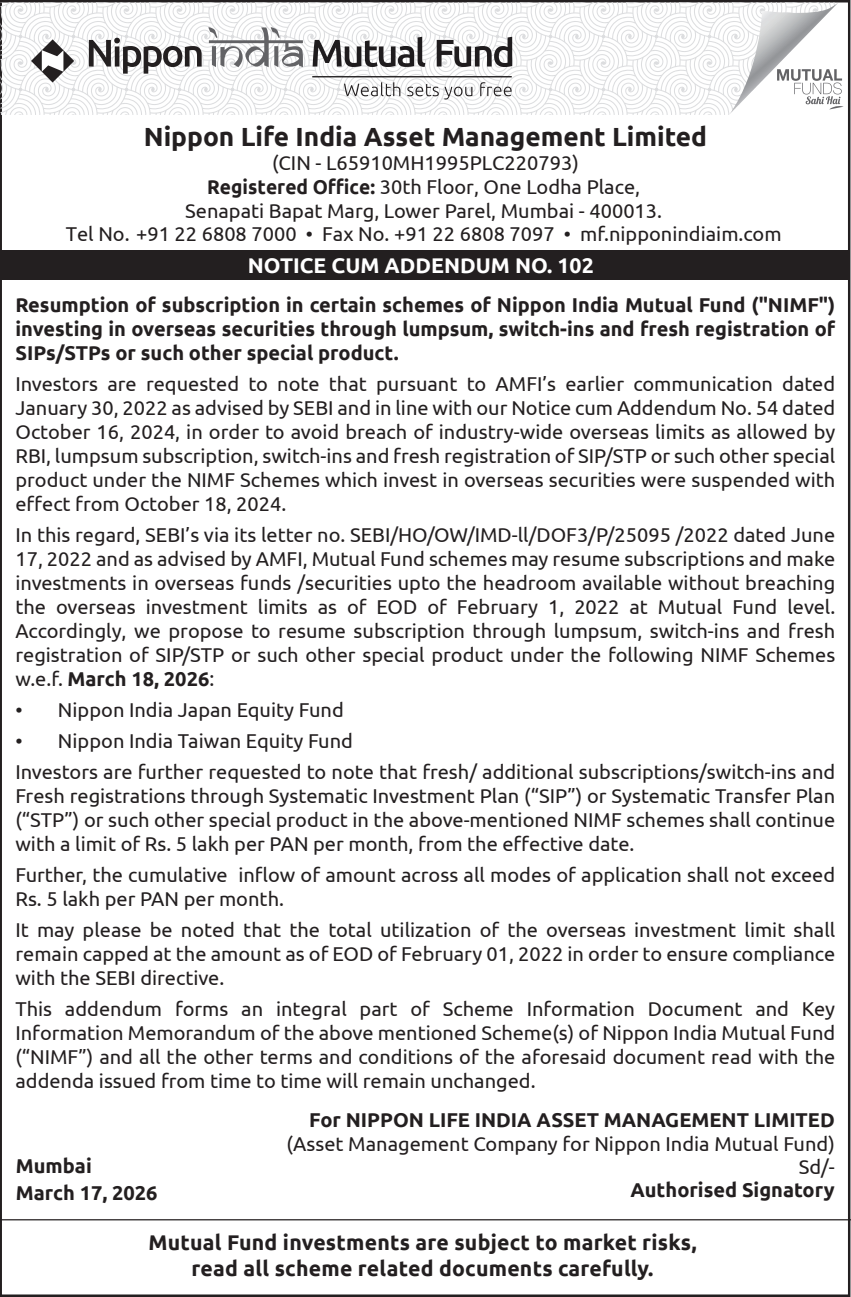
<style>
.page{position:relative;width:851px;height:1297px;background:#fff}
.page>*{position:absolute;margin:0;border:0;box-sizing:border-box;transform-origin:0 0}
.t1{font:700 26.25px "Ubuntu";color:#231f20}
.t2{font:700 21.25px/25.5px "Ubuntu";letter-spacing:.01em;color:#231f20;text-align:center}
.t3{font:700 21.25px "Ubuntu";color:#fff}
.t4{font:20px/24px "Ubuntu";color:#231f20;text-align:justify}
.t5{font:700 20px/24px "Ubuntu";color:#231f20;text-align:justify}
.s1{font-weight:700}
</style>
<div class="page">
<div style="left:0;top:250px;width:849px;height:30px;background:#231f20"></div>
<svg style="left:1px;top:2px;width:836px;height:113px"></svg>
<svg style="left:728px;top:3px;width:115px;height:112px"></svg>
<hr style="left:312px;top:76px;width:199px;height:1px;background:#1f1c1d">
<svg style="left:344px;top:82px;width:56px;height:14px"></svg>
<svg style="left:407px;top:84px;width:65px;height:15px"></svg>
<svg style="left:480px;top:82px;width:31px;height:14px"></svg>
<svg style="left:31px;top:39px;width:43px;height:43px"></svg>
<svg style="left:89px;top:38px;width:113px;height:36px"></svg>
<svg style="left:312px;top:37px;width:113px;height:30px"></svg>
<svg style="left:436px;top:37px;width:76px;height:30px"></svg>
<svg style="left:208px;top:27px;width:95px;height:40px"></svg>
<hr style="left:0;top:1219px;width:850px;height:1px;background:#231f20">
<p class="t1" style="left:144px;top:120px;width:564px">Nippon Life India Asset Management Limited</p>
<p class="t4" style="left:272px;top:150px;width:308px">(CIN - L65910MH1995PLC220793)</p>
<p class="t4" style="left:207px;top:175px;width:434px"><span class="s1">Registered Office:</span> 30th Floor, One Lodha Place,</p>
<p class="t4" style="left:185px;top:199px;width:478px">Senapati Bapat Marg, Lower Parel, Mumbai - 400013.</p>
<p class="t4" style="left:66px;top:221px;width:717px">Tel No. +91 22 6808 7000 • Fax No. +91 22 6808 7097 • mf.nipponindiaim.com</p>
<p class="t3" style="left:248px;top:253px;width:347px">NOTICE CUM ADDENDUM NO. 102</p>
<p class="t5" style="left:15px;top:292px;width:821px">Resumption of subscription in certain schemes of Nippon India Mutual Fund ("NIMF") investing in overseas securities through lumpsum, switch-ins and fresh registration of SIPs/STPs or such other special product.</p>
<p class="t4" style="left:15px;top:371px;width:821px">Investors are requested to note that pursuant to AMFI’s earlier communication dated January 30, 2022 as advised by SEBI and in line with our Notice cum Addendum No. 54 dated October 16, 2024, in order to avoid breach of industry-wide overseas limits as allowed by RBI, lumpsum subscription, switch-ins and fresh registration of SIP/STP or such other special product under the NIMF Schemes which invest in overseas securities were suspended with effect from October 18, 2024.</p>
<p class="t4" style="left:15px;top:522px;width:821px">In this regard, SEBI’s via its letter no. SEBI/HO/OW/IMD-ll/DOF3/P/25095 /2022 dated June 17, 2022 and as advised by AMFI, Mutual Fund schemes may resume subscriptions and make investments in overseas funds /securities upto the headroom available without breaching the overseas investment limits as of EOD of February 1, 2022 at Mutual Fund level.<br>Accordingly, we propose to resume subscription through lumpsum, switch-ins and fresh registration of SIP/STP or such other special product under the following NIMF Schemes w.e.f. <span class="s1">March 18, 2026</span>:</p>
<p class="t4" style="left:15px;top:697px;width:330px">• Nippon India Japan Equity Fund</p>
<p class="t4" style="left:15px;top:728px;width:339px">• Nippon India Taiwan Equity Fund</p>
<p class="t4" style="left:15px;top:759px;width:821px">Investors are further requested to note that fresh/ additional subscriptions/switch-ins and Fresh registrations through Systematic Investment Plan (“SIP”) or Systematic Transfer Plan (“STP”) or such other special product in the above-mentioned NIMF schemes shall continue with a limit of Rs. 5 lakh per PAN per month, from the effective date.</p>
<p class="t4" style="left:15px;top:862px;width:821px">Further, the cumulative inflow of amount across all modes of application shall not exceed<br>Rs. 5 lakh per PAN per month.</p>
<p class="t4" style="left:15px;top:918px;width:821px">It may please be noted that the total utilization of the overseas investment limit shall remain capped at the amount as of EOD of February 01, 2022 in order to ensure compliance with the SEBI directive.</p>
<p class="t4" style="left:15px;top:997px;width:821px">This addendum forms an integral part of Scheme Information Document and Key Information Memorandum of the above mentioned Scheme(s) of Nippon India Mutual Fund (“NIMF”) and all the other terms and conditions of the aforesaid document read with the addenda issued from time to time will remain unchanged.</p>
<p class="t5" style="left:309px;top:1108px;width:527px">For NIPPON LIFE INDIA ASSET MANAGEMENT LIMITED</p>
<p class="t4" style="left:286px;top:1131px;width:549px">(Asset Management Company for Nippon India Mutual Fund)</p>
<p class="t4" style="left:798px;top:1154px;width:38px">Sd/-</p>
<p class="t5" style="left:630px;top:1178px;width:206px">Authorised Signatory</p>
<p class="t5" style="left:16px;top:1154px;width:77px">Mumbai</p>
<p class="t5" style="left:16px;top:1180px;width:143px">March 17, 2026</p>
<p class="t2" style="left:148px;top:1230px;width:549px">Mutual Fund investments are subject to market risks, read all scheme related documents carefully.</p>
</div>
